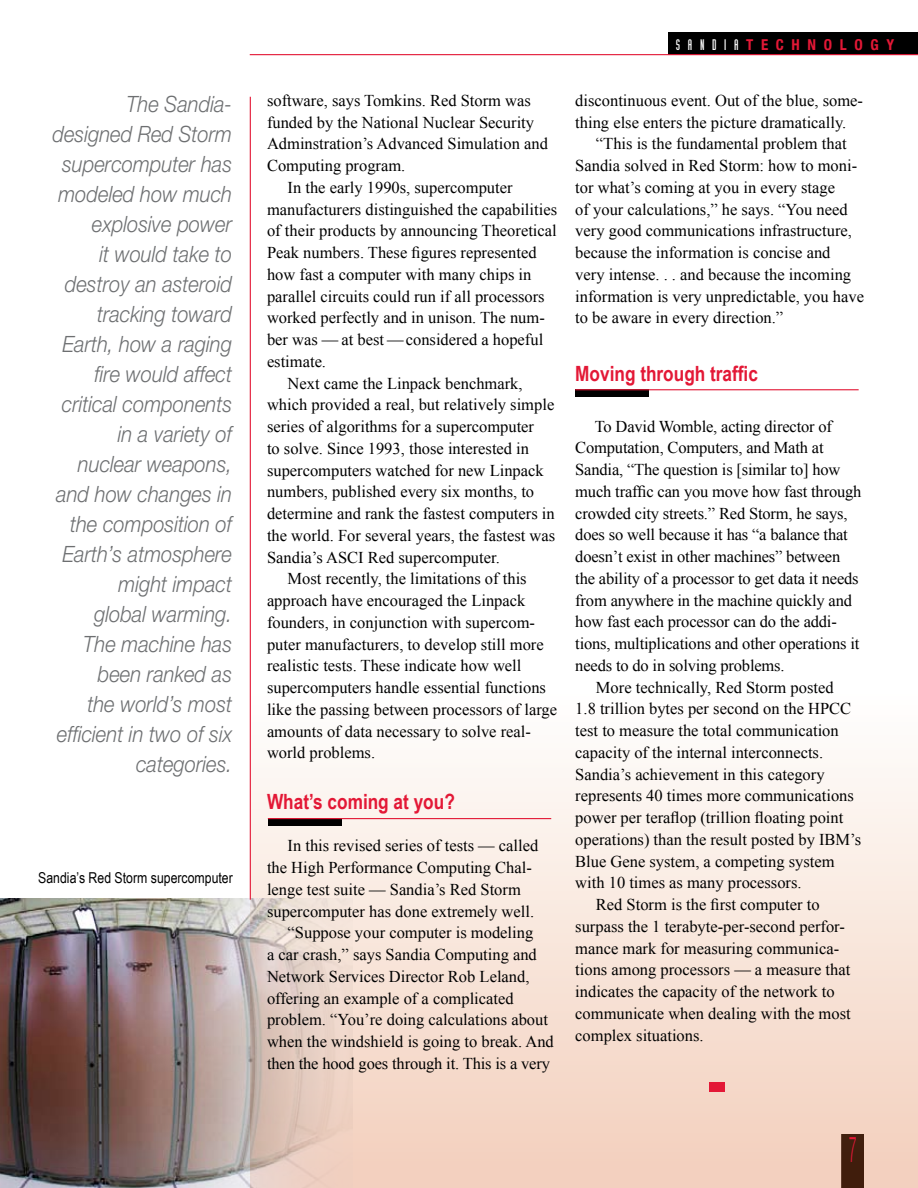
<style>
.page{position:relative;width:918px;height:1188px;background:#fff}
.page>*{position:absolute;margin:0;border:0;box-sizing:border-box;transform-origin:0 0}
.t1{font:300 36px "Helvetica Neue";color:#e31836;scale:.4 1}
.t2{font:italic 300 22.5px/30px "Helvetica Neue";color:#6d6f71;text-align:right;scale:.9 1}
.t3{font:700 21px "Arial Narrow";color:#e31836}
.t4{font:16.5px/21.8px "Times New Roman";color:#000}
.t5{font:15px "Arial Narrow";color:#000}
.t6{font:700 condensed 15px "Helvetica Neue";letter-spacing:.51em;color:#e31836}
.s1{font-family:"Industria Solid A";font-weight:400;font-stretch:normal;color:#fff}
</style>
<div class="page">
<div style="left:250px;top:675px;width:668px;height:513px;background:linear-gradient(to bottom,#fff,#f0ccb9)"></div>
<img style="left:0;top:899px;width:353px;height:289px">
<hr style="left:250px;top:97px;width:1px;height:803px;background:#e31836">
<div style="left:668px;top:33px;width:250px;height:22px;background:#000"></div>
<hr style="left:250px;top:54px;width:668px;height:1px;background:#e31836">
<svg style="left:575px;top:390px;width:74px;height:6px"></svg>
<hr style="left:575px;top:389px;width:284px;height:1px;background:#e31836">
<svg style="left:268px;top:819px;width:74px;height:6px"></svg>
<hr style="left:268px;top:818px;width:283px;height:1px;background:#e31836">
<div style="left:709px;top:1083px;width:15px;height:9px;background:#e31836"></div>
<p class="t2" style="left:52px;top:89px;width:201px">The Sandia&shy;designed Red Storm supercomputer has modeled how much explosive power<br>it would take to destroy an asteroid tracking toward<br>Earth, how a raging fire would affect critical components in a variety of nuclear weapons, and how changes in the composition of<br>Earth’s atmosphere might impact<br>global warming.<br>The machine has been ranked as<br>the world’s most efficient in two of six categories.</p>
<p class="t5" style="left:38px;top:869px;width:196px">Sandia’s Red Storm supercomputer</p>
<p class="t4" style="left:267px;top:89px;width:265px">software, says Tomkins. Red Storm was</p>
<p class="t4" style="left:267px;top:111px;width:269px">funded by the National Nuclear Security</p>
<p class="t4" style="left:267px;top:133px;width:282px">Adminstration’s Advanced Simulation and</p>
<p class="t4" style="left:267px;top:155px;width:140px">Computing program.</p>
<p class="t4" style="left:288px;top:176px;width:226px">In the early 1990s, supercomputer</p>
<p class="t4" style="left:267px;top:198px;width:292px">manufacturers distinguished the capabilities</p>
<p class="t4" style="left:267px;top:220px;width:291px">of their products by announcing Theoretical</p>
<p class="t4" style="left:267px;top:242px;width:271px">Peak numbers. These figures represented</p>
<p class="t4" style="left:267px;top:263px;width:266px">how fast a computer with many chips in</p>
<p class="t4" style="left:267px;top:285px;width:279px">parallel circuits could run if all processors</p>
<p class="t4" style="left:267px;top:307px;width:279px">worked perfectly and in unison. The num-</p>
<p class="t4" style="left:267px;top:329px;width:278px">ber was — at best — considered a hopeful</p>
<p class="t4" style="left:267px;top:350px;width:61px">estimate.</p>
<p class="t4" style="left:288px;top:372px;width:237px">Next came the Linpack benchmark,</p>
<p class="t4" style="left:267px;top:394px;width:289px">which provided a real, but relatively simple</p>
<p class="t4" style="left:267px;top:416px;width:269px">series of algorithms for a supercomputer</p>
<p class="t4" style="left:267px;top:437px;width:264px">to solve. Since 1993, those interested in</p>
<p class="t4" style="left:267px;top:459px;width:278px">supercomputers watched for new Linpack</p>
<p class="t4" style="left:267px;top:481px;width:269px">numbers, published every six months, to</p>
<p class="t4" style="left:267px;top:503px;width:289px">determine and rank the fastest computers in</p>
<p class="t4" style="left:267px;top:524px;width:290px">the world. For several years, the fastest was</p>
<p class="t4" style="left:267px;top:546px;width:234px">Sandia’s ASCI Red supercomputer.</p>
<p class="t4" style="left:288px;top:568px;width:241px">Most recently, the limitations of this</p>
<p class="t4" style="left:267px;top:590px;width:260px">approach have encouraged the Linpack</p>
<p class="t4" style="left:267px;top:611px;width:270px">founders, in conjunction with supercom-</p>
<p class="t4" style="left:267px;top:633px;width:278px">puter manufacturers, to develop still more</p>
<p class="t4" style="left:267px;top:655px;width:256px">realistic tests. These indicate how well</p>
<p class="t4" style="left:267px;top:677px;width:281px">supercomputers handle essential functions</p>
<p class="t4" style="left:267px;top:698px;width:292px">like the passing between processors of large</p>
<p class="t4" style="left:267px;top:720px;width:265px">amounts of data necessary to solve real-</p>
<p class="t4" style="left:267px;top:742px;width:110px">world problems.</p>
<p class="t3" style="left:267px;top:790px;width:189px">What’s coming at you?</p>
<p class="t4" style="left:288px;top:835px;width:252px">In this revised series of tests — called</p>
<p class="t4" style="left:267px;top:857px;width:266px">the High Performance Computing Chal-</p>
<p class="t4" style="left:267px;top:878px;width:255px">lenge test suite — Sandia’s Red Storm</p>
<p class="t4" style="left:267px;top:900px;width:269px">supercomputer has done extremely well.</p>
<p class="t4" style="left:288px;top:922px;width:247px">“Suppose your computer is modeling</p>
<p class="t4" style="left:267px;top:944px;width:271px">a car crash,” says Sandia Computing and</p>
<p class="t4" style="left:267px;top:965px;width:264px">Network Services Director Rob Leland,</p>
<p class="t4" style="left:267px;top:987px;width:248px">offering an example of a complicated</p>
<p class="t4" style="left:267px;top:1009px;width:283px">problem. “You’re doing calculations about</p>
<p class="t4" style="left:267px;top:1031px;width:288px">when the windshield is going to break. And</p>
<p class="t4" style="left:267px;top:1052px;width:285px">then the hood goes through it. This is a very</p>
<p class="t6" style="left:676px;top:35px;width:220px"><span class="s1">SANDIA</span>TECHNOLOGY</p>
<p class="t4" style="left:575px;top:89px;width:289px">discontinuous event. Out of the blue, some&shy;thing else enters the picture dramatically.</p>
<p class="t4" style="left:575px;top:133px;width:290px;text-indent:21px">“This is the fundamental problem that Sandia solved in Red Storm: how to moni&shy;tor what’s coming at you in every stage<br>of your calculations,” he says. “You need very good communications infrastructure, because the information is concise and<br>very intense. . . and because the incoming information is very unpredictable, you have to be aware in every direction.”</p>
<p class="t3" style="left:575px;top:361px;width:184px">Moving through traffic</p>
<p class="t4" style="left:595px;top:415px;width:239px">To David Womble, acting director of</p>
<p class="t4" style="left:575px;top:437px;width:250px">Computation, Computers, and Math at</p>
<p class="t4" style="left:575px;top:458px;width:267px">Sandia, “The question is [similar to] how</p>
<p class="t4" style="left:575px;top:480px;width:288px">much traffic can you move how fast through</p>
<p class="t4" style="left:575px;top:502px;width:274px">crowded city streets.” Red Storm, he says,</p>
<p class="t4" style="left:575px;top:524px;width:274px">does so well because it has “a balance that</p>
<p class="t4" style="left:575px;top:545px;width:267px">doesn’t exist in other machines” between</p>
<p class="t4" style="left:575px;top:567px;width:285px">the ability of a processor to get data it needs</p>
<p class="t4" style="left:575px;top:589px;width:278px">from anywhere in the machine quickly and</p>
<p class="t4" style="left:575px;top:611px;width:263px">how fast each processor can do the addi-</p>
<p class="t4" style="left:575px;top:632px;width:286px">tions, multiplications and other operations it</p>
<p class="t4" style="left:575px;top:654px;width:211px">needs to do in solving problems.</p>
<p class="t4" style="left:596px;top:676px;width:239px">More technically, Red Storm posted</p>
<p class="t4" style="left:575px;top:698px;width:277px">1.8 trillion bytes per second on the HPCC</p>
<p class="t4" style="left:575px;top:719px;width:265px">test to measure the total communication</p>
<p class="t4" style="left:575px;top:741px;width:249px">capacity of the internal interconnects.</p>
<p class="t4" style="left:575px;top:763px;width:251px">Sandia’s achievement in this category</p>
<p class="t4" style="left:575px;top:785px;width:280px">represents 40 times more communications</p>
<p class="t4" style="left:575px;top:806px;width:270px">power per teraflop (trillion floating point</p>
<p class="t4" style="left:575px;top:828px;width:287px">operations) than the result posted by IBM’s</p>
<p class="t4" style="left:575px;top:850px;width:261px">Blue Gene system, a competing system</p>
<p class="t4" style="left:575px;top:872px;width:228px">with 10 times as many processors.</p>
<p class="t4" style="left:596px;top:893px;width:225px">Red Storm is the first computer to</p>
<p class="t4" style="left:575px;top:915px;width:271px">surpass the 1 terabyte-per-second perfor-</p>
<p class="t4" style="left:575px;top:937px;width:265px">mance mark for measuring communica-</p>
<p class="t4" style="left:575px;top:959px;width:276px">tions among processors — a measure that</p>
<p class="t4" style="left:575px;top:980px;width:261px">indicates the capacity of the network to</p>
<p class="t4" style="left:575px;top:1002px;width:277px">communicate when dealing with the most</p>
<p class="t4" style="left:575px;top:1024px;width:130px">complex situations.</p>
<h1 class="t1" style="left:849px;top:1127px;width:22px">7</h1>
</div>
